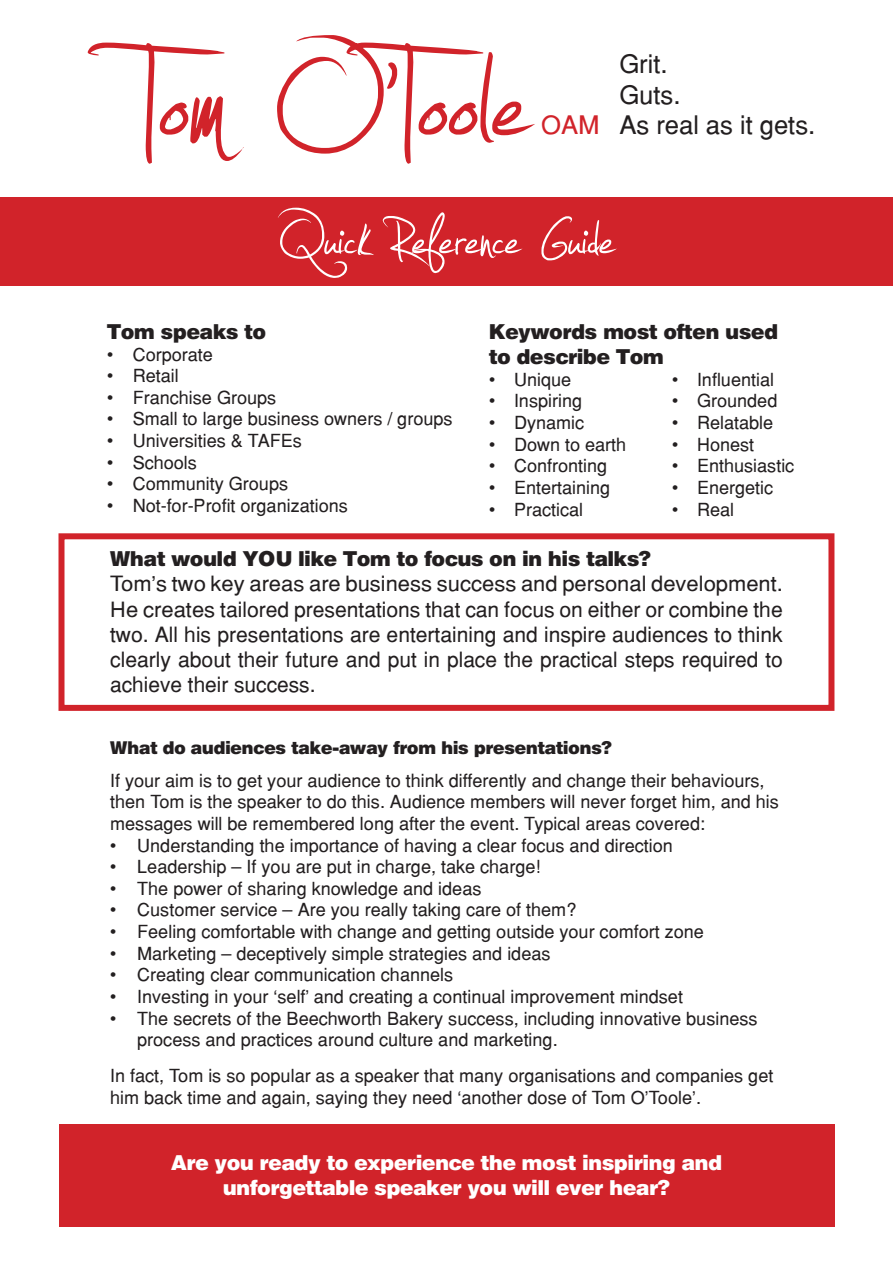
<style>
.page{position:relative;width:893px;height:1263px;background:#fff}
.page>*{position:absolute;margin:0;border:0;box-sizing:border-box;transform-origin:0 0}
.t1{font:108px "Jellyka Estrya's Handwriting";color:#fff}
.t2{font:25.5px/30.6px "Helvetica";color:#231f20}
.t3{font:25.5px "Helvetica";color:#d1232a}
.t4{font:21px/25.2px "Helvetica";color:#231f20;scale:1.04 1}
.t5{font:900 21px/25.2px "Helvetica BQ";color:#fff;text-align:center}
.t6{font:900 21px/25.2px "Helvetica BQ";color:#231f20}
.t7{font:18px/21.6px "Helvetica";color:#231f20}
.s1{font-family:"Helvetica BQ";font-weight:900}
</style>
<div class="page">
<div style="left:0;top:198px;width:893px;height:88px;background:#d1232a"></div>
<div style="left:58px;top:533px;width:776px;height:178px;border:6px solid #d1232a"></div>
<div style="left:58px;top:1124px;width:776px;height:103px;background:#d1232a"></div>
<svg style="left:88px;top:35px;width:447px;height:129px"></svg>
<p class="t3" style="left:541px;top:110px;width:60px">OAM</p>
<p class="t2" style="left:619px;top:48px;width:197px">Grit.<br>Guts.<br>As real as it gets.</p>
<p class="t1" style="left:278px;top:194px;width:337px">Quick Reference Guide</p>
<p class="t6" style="left:489px;top:319px;width:290px">Keywords most often used to describe Tom</p>
<p class="t7" style="left:489px;top:368px;width:84px">• Unique</p>
<p class="t7" style="left:672px;top:368px;width:103px">• Influential</p>
<p class="t7" style="left:489px;top:390px;width:95px">• Inspiring</p>
<p class="t7" style="left:672px;top:390px;width:107px">• Grounded</p>
<p class="t7" style="left:489px;top:412px;width:97px">• Dynamic</p>
<p class="t7" style="left:672px;top:412px;width:103px">• Relatable</p>
<p class="t7" style="left:489px;top:433px;width:139px">• Down to earth</p>
<p class="t7" style="left:672px;top:433px;width:84px">• Honest</p>
<p class="t7" style="left:489px;top:455px;width:120px">• Confronting</p>
<p class="t7" style="left:672px;top:455px;width:124px">• Enthusiastic</p>
<p class="t7" style="left:489px;top:476px;width:123px">• Entertaining</p>
<p class="t7" style="left:672px;top:476px;width:103px">• Energetic</p>
<p class="t7" style="left:489px;top:498px;width:95px">• Practical</p>
<p class="t7" style="left:672px;top:498px;width:63px">• Real</p>
<p class="t4" style="left:110px;top:546px;width:648px"><span class="s1">What would YOU like Tom to focus on in his talks?<br></span>Tom’s two key areas are business success and personal development.<br>He creates tailored presentations that can focus on either or combine the two. All his presentations are entertaining and inspire audiences to think clearly about their future and put in place the practical steps required to achieve their success.</p>
<p class="t6" style="left:107px;top:319px;width:160px">Tom speaks to</p>
<p class="t7" style="left:107px;top:343px;width:107px">• Corporate</p>
<p class="t7" style="left:107px;top:365px;width:73px">• Retail</p>
<p class="t7" style="left:107px;top:386px;width:171px">• Franchise Groups</p>
<p class="t7" style="left:107px;top:408px;width:347px">• Small to large business owners / groups</p>
<p class="t7" style="left:107px;top:430px;width:196px">• Universities &amp; TAFEs</p>
<p class="t7" style="left:107px;top:451px;width:91px">• Schools</p>
<p class="t7" style="left:107px;top:473px;width:183px">• Community Groups</p>
<p class="t7" style="left:107px;top:494px;width:242px">• Not-for-Profit organizations</p>
<p class="t7" style="left:110px;top:732px;width:656px;line-height:32.4px"><span class="s1">What do audiences take-away from his presentations?<br></span>If your aim is to get your audience to think differently and change their behaviours,</p>
<p class="t7" style="left:110px;top:791px;width:670px">then Tom is the speaker to do this. Audience members will never forget him, and his messages will be remembered long after the event. Typical areas covered:</p>
<p class="t7" style="left:110px;top:834px;width:564px">• Understanding the importance of having a clear focus and direction</p>
<p class="t7" style="left:110px;top:856px;width:432px">• Leadership – If you are put in charge, take charge!</p>
<p class="t7" style="left:110px;top:877px;width:373px">• The power of sharing knowledge and ideas</p>
<p class="t7" style="left:110px;top:899px;width:468px">• Customer service – Are you really taking care of them?</p>
<p class="t7" style="left:110px;top:921px;width:595px">• Feeling comfortable with change and getting outside your comfort zone</p>
<p class="t7" style="left:110px;top:942px;width:442px">• Marketing – deceptively simple strategies and ideas</p>
<p class="t7" style="left:110px;top:964px;width:345px">• Creating clear communication channels</p>
<p class="t7" style="left:110px;top:985px;width:574px">• Investing in your ‘self’ and creating a continual improvement mindset</p>
<p class="t7" style="left:137px;top:1007px;width:622px;text-indent:-27px">• The secrets of the Beechworth Bakery success, including innovative business process and practices around culture and marketing.</p>
<p class="t7" style="left:110px;top:1065px;width:665px">In fact, Tom is so popular as a speaker that many organisations and companies get him back time and again, saying they need ‘another dose of Tom O’Toole’.</p>
<p class="t5" style="left:171px;top:1150px;width:552px">Are you ready to experience the most inspiring and unforgettable speaker you will ever hear?</p>
</div>
